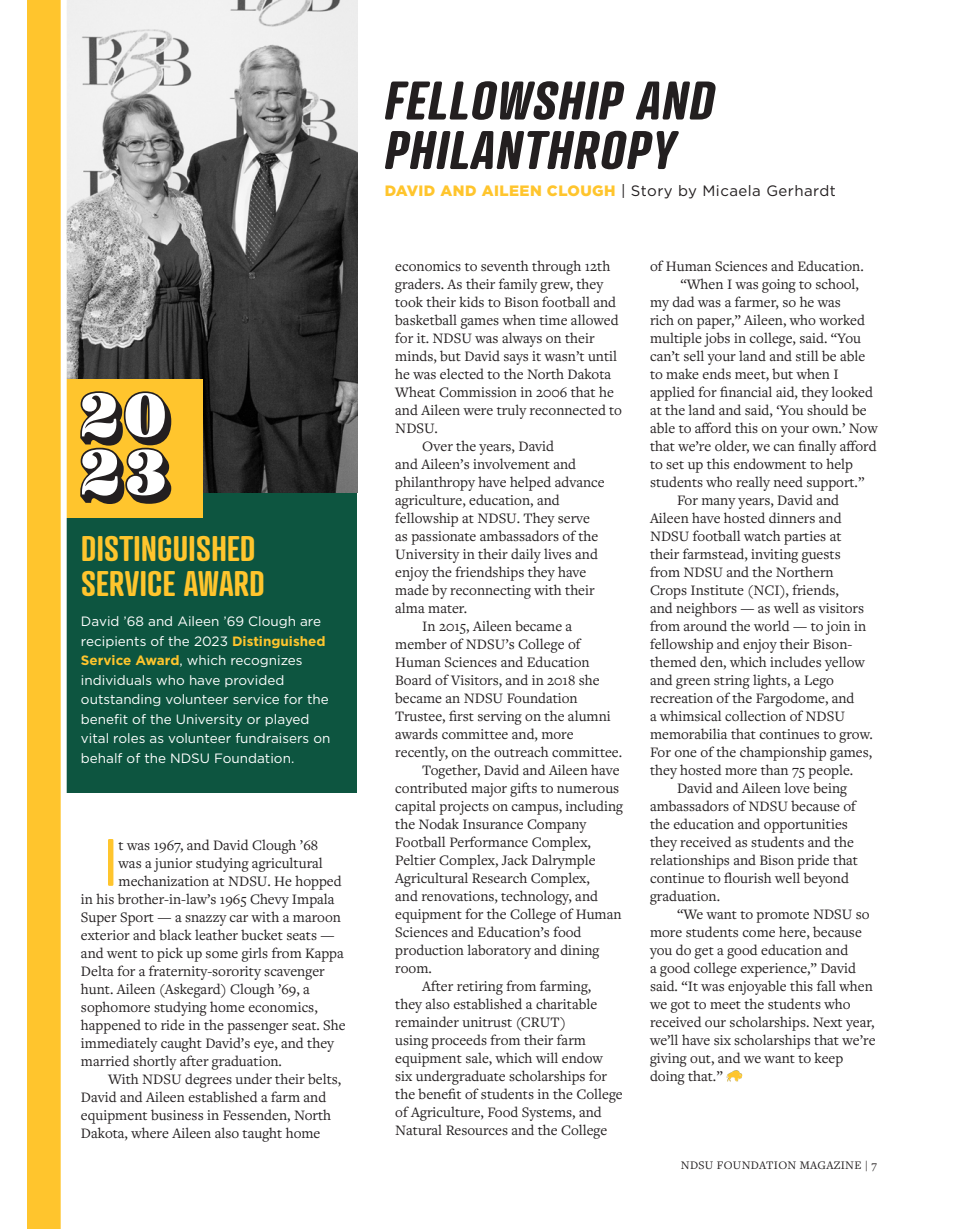
<style>
.page{position:relative;width:959px;height:1229px;background:#fff}
.page>*{position:absolute;margin:0;border:0;box-sizing:border-box;transform-origin:0 0}
.NDSUF_Magazine{font:64.65px "Atrament";color:#ffc52d}
.NDSUF_Magazine-2{font:italic 700 52.5px/49.5px "Atrament";letter-spacing:.03em;color:#231f20}
.NDSUF_Magazine-3{font:600 34.5px/34.5px "Atrament";letter-spacing:.01em;color:#ffc52d}
.NDSUF_Magazine-4{font:15px/18px "Freight Text Pro";color:#231f20}
.NDSUF_Magazine-5{font:15px "Gotham";letter-spacing:.03em;color:#231f20}
.t1{font:13.5px/19.5px "Gotham";color:#fff}
.t2{font:12px "Freight Text Pro";letter-spacing:.025em;color:#231f20}
.s1{font-weight:700;color:#ffc52d}
.s2{font-weight:900;color:#ffc52d}
</style>
<div class="page">
<div style="left:59px;top:490px;width:298px;height:303px;background:#0d5540"></div>
<img style="left:67px;top:0;width:290px;height:492px">
<div style="left:27px;top:0;width:37px;height:1228px;background:#ffc52d"></div>
<div style="left:59px;top:379px;width:143px;height:139px;background:#ffc52d"></div>
<div style="left:61px;top:0;width:6px;height:1228px;background:#fff"></div>
<svg style="left:80px;top:391px;width:91px;height:113px"></svg>
<img style="left:726px;top:1070px;width:16px;height:11px">
<p class="NDSUF_Magazine-3" style="left:81px;top:531px;width:185px">DISTINGUISHED<br>SERVICE AWARD</p>
<p class="t1" style="left:81px;top:611px;width:251px">David ’68 and Aileen ’69 Clough are recipients of the 2023 <span class="s1">Distinguished Service Award</span>, which recognizes individuals who have provided outstanding volunteer service for the benefit of the University or played vital roles as volunteer fundraisers on behalf of the NDSU Foundation.</p>
<p class="NDSUF_Magazine" style="left:105px;top:823px;width:12px">I</p>
<p class="NDSUF_Magazine-4" style="left:119px;top:835px;width:201px">t was 1967, and David Clough ’68</p>
<p class="NDSUF_Magazine-4" style="left:119px;top:853px;width:206px">was a junior studying agricultural</p>
<p class="NDSUF_Magazine-4" style="left:119px;top:871px;width:224px">mechanization at NDSU. He hopped</p>
<p class="NDSUF_Magazine-4" style="left:81px;top:889px;width:255px">in his brother-in-law’s 1965 Chevy Impala</p>
<p class="NDSUF_Magazine-4" style="left:81px;top:907px;width:261px">Super Sport — a snazzy car with a maroon</p>
<p class="NDSUF_Magazine-4" style="left:81px;top:925px;width:255px">exterior and black leather bucket seats —</p>
<p class="NDSUF_Magazine-4" style="left:81px;top:943px;width:264px">and went to pick up some girls from Kappa</p>
<p class="NDSUF_Magazine-4" style="left:81px;top:961px;width:245px">Delta for a fraternity-sorority scavenger</p>
<p class="NDSUF_Magazine-4" style="left:81px;top:979px;width:230px">hunt. Aileen (Askegard) Clough ’69, a</p>
<p class="NDSUF_Magazine-4" style="left:81px;top:997px;width:238px">sophomore studying home economics,</p>
<p class="NDSUF_Magazine-4" style="left:81px;top:1015px;width:266px">happened to ride in the passenger seat. She</p>
<p class="NDSUF_Magazine-4" style="left:81px;top:1033px;width:254px">immediately caught David’s eye, and they</p>
<p class="NDSUF_Magazine-4" style="left:81px;top:1051px;width:202px">married shortly after graduation.</p>
<p class="NDSUF_Magazine-4" style="left:81px;top:1069px;width:262px;text-indent:27px">With NDSU degrees under their belts, David and Aileen established a farm and equipment business in Fessenden, North Dakota, where Aileen also taught home</p>
<p class="NDSUF_Magazine-2" style="left:384px;top:75px;width:331px">FELLOWSHIP AND<br>PHILANTHROPY</p>
<p class="NDSUF_Magazine-5" style="left:384px;top:181px;width:453px"><span class="s2">DAVID AND AILEEN CLOUGH</span> | Story by Micaela Gerhardt</p>
<p class="NDSUF_Magazine-4" style="left:395px;top:256px;width:228px">economics to seventh through 12th graders. As their family grew, they took their kids to Bison football and basketball games when time allowed for it. NDSU was always on their minds, but David says it wasn’t until he was elected to the North Dakota<br>Wheat Commission in 2006 that he and Aileen were truly reconnected to<br>NDSU.</p>
<p class="NDSUF_Magazine-4" style="left:395px;top:436px;width:211px;text-indent:27px">Over the years, David<br>and Aileen’s involvement and philanthropy have helped advance agriculture, education, and fellowship at NDSU. They serve as passionate ambassadors of the<br>University in their daily lives and enjoy the friendships they have made by reconnecting with their alma mater.</p>
<p class="NDSUF_Magazine-4" style="left:395px;top:616px;width:228px;text-indent:27px">In 2015, Aileen became a member of NDSU’s College of<br>Human Sciences and Education<br>Board of Visitors, and in 2018 she became an NDSU Foundation<br>Trustee, first serving on the alumni awards committee and, more recently, on the outreach committee.</p>
<p class="NDSUF_Magazine-4" style="left:395px;top:760px;width:229px;text-indent:27px">Together, David and Aileen have contributed major gifts to numerous capital projects on campus, including the Nodak Insurance Company<br>Football Performance Complex,<br>Peltier Complex, Jack Dalrymple<br>Agricultural Research Complex,<br>and renovations, technology, and equipment for the College of Human<br>Sciences and Education’s food production laboratory and dining room.</p>
<p class="NDSUF_Magazine-4" style="left:395px;top:976px;width:229px;text-indent:27px">After retiring from farming,<br>they also established a charitable remainder unitrust (CRUT)<br>using proceeds from their farm equipment sale, which will endow six undergraduate scholarships for the benefit of students in the College of Agriculture, Food Systems, and Natural Resources and the College</p>
<p class="NDSUF_Magazine-4" style="left:650px;top:256px;width:215px">of Human Sciences and Education.</p>
<p class="NDSUF_Magazine-4" style="left:650px;top:274px;width:229px;text-indent:30px">“When I was going to school, my dad was a farmer, so he was<br>rich on paper,” Aileen, who worked multiple jobs in college, said. “You can’t sell your land and still be able to make ends meet, but when I applied for financial aid, they looked at the land and said, ‘You should be able to afford this on your own.’ Now that we’re older, we can finally afford to set up this endowment to help students who really need support.”</p>
<p class="NDSUF_Magazine-4" style="left:650px;top:490px;width:224px;text-indent:27px">For many years, David and<br>Aileen have hosted dinners and<br>NDSU football watch parties at their farmstead, inviting guests from NDSU and the Northern<br>Crops Institute (NCI), friends,<br>and neighbors — as well as visitors from around the world — to join in fellowship and enjoy their Bison&shy;themed den, which includes yellow and green string lights, a Lego recreation of the Fargodome, and<br>a whimsical collection of NDSU memorabilia that continues to grow.<br>For one of the championship games, they hosted more than 75 people.</p>
<p class="NDSUF_Magazine-4" style="left:650px;top:778px;width:209px;text-indent:27px">David and Aileen love being ambassadors of NDSU because of the education and opportunities they received as students and the relationships and Bison pride that continue to flourish well beyond graduation.</p>
<p class="NDSUF_Magazine-4" style="left:650px;top:904px;width:227px;text-indent:27px">“We want to promote NDSU so more students come here, because you do get a good education and<br>a good college experience,” David said. “It was enjoyable this fall when we got to meet the students who received our scholarships. Next year, we’ll have six scholarships that we’re giving out, and we want to keep doing that.”</p>
<p class="t2" style="left:681px;top:1157px;width:198px">NDSU FOUNDATION MAGAZINE | 7</p>
</div>
